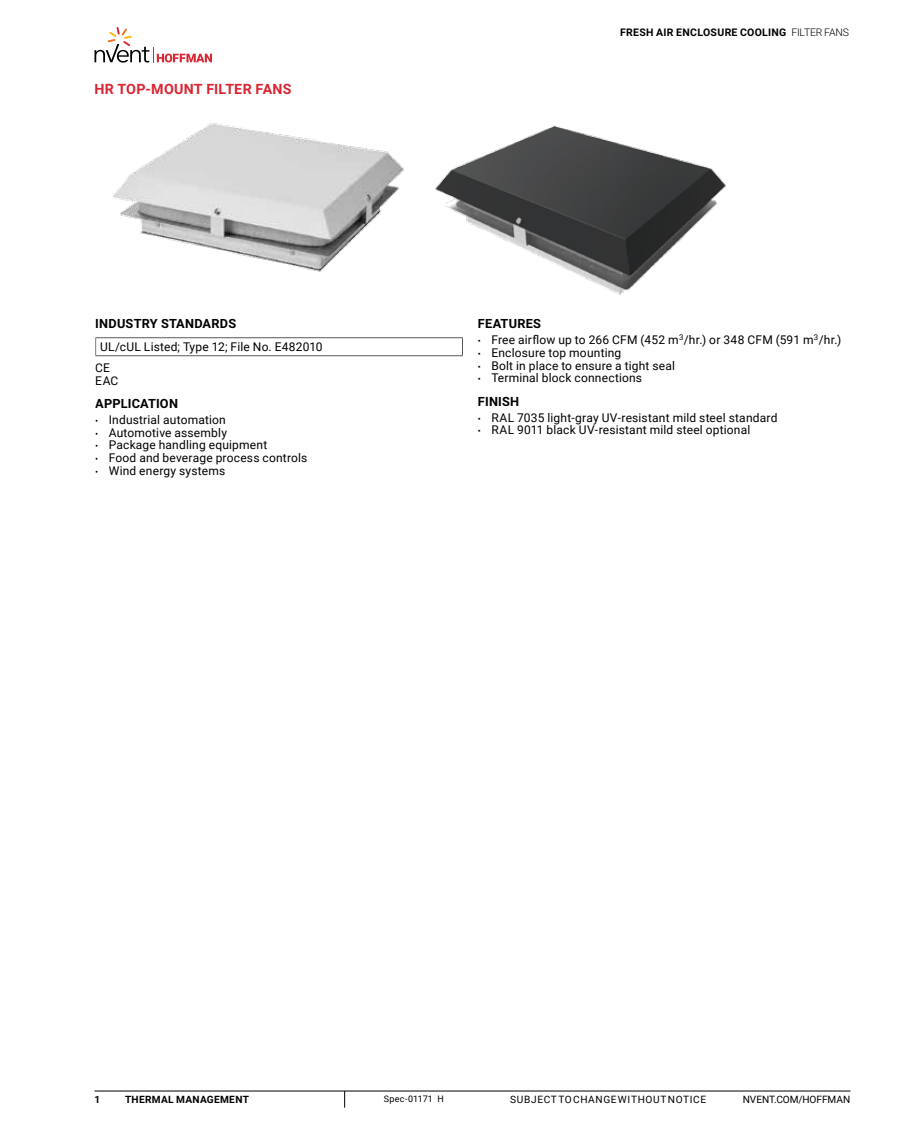
<style>
.page{position:relative;width:918px;height:1134px;background:#fff}
.page>*{position:absolute;margin:0;border:0;box-sizing:border-box;transform-origin:0 0}
.t1{font:700 14.25px "Roboto";letter-spacing:.015em;color:#d92632}
.t2{font:700 12.75px "Roboto";letter-spacing:.015em;color:#000}
.t3{font:12px/20.7px "Roboto";letter-spacing:.015em;color:#000}
.t4{font:700 10.5px "Roboto";letter-spacing:.025em;color:#000}
.t5{font:10.2px "Roboto";letter-spacing:.06em;color:#000}
.t6{font:700 10.2px "Roboto";letter-spacing:.03em;color:#000}
.t7{font:10.2px "Roboto";letter-spacing:-.005em;color:#000}
.t8{font:9px "Roboto";letter-spacing:.015em;color:#000}
.s1{font-size:9px}
.s2{font-weight:300}
</style>
<div class="page">
<svg style="left:95px;top:27px;width:117px;height:36px"></svg>
<hr style="left:94px;top:1091px;width:756px;height:1px;background:#000">
<svg style="left:344px;top:1091px;width:1px;height:17px"></svg>
<img style="left:113px;top:123px;width:291px;height:149px">
<img style="left:435px;top:125px;width:291px;height:170px">
<hr style="left:95px;top:337px;width:368px;height:1px;background:#58595b">
<hr style="left:95px;top:355px;width:368px;height:1px;background:#58595b">
<svg style="left:462px;top:338px;width:1px;height:17px"></svg>
<p class="t1" style="left:94px;top:79px;width:199px">HR TOP-MOUNT FILTER FANS</p>
<p class="t2" style="left:95px;top:315px;width:142px">IN DUSTRY STANDARDS</p>
<p class="t3" style="left:95px;top:336px;width:229px;text-indent:5px">UL/cUL Listed; Type 12; File N o. E482010<br>CE</p>
<p class="t3" style="left:95px;top:370px;width:23px">EAC</p>
<p class="t2" style="left:95px;top:394px;width:17px">APPLIC</p>
<p class="t2" style="left:140px;top:394px;width:24px">ATION</p>
<p class="t3" style="left:95px;top:409px;width:132px"><span class="s1">•</span> Industrial automation</p>
<p class="t3" style="left:95px;top:422px;width:133px"><span class="s1">•</span> Automotive assembly</p>
<p class="t3" style="left:95px;top:434px;width:174px"><span class="s1">•</span> Package handling equipment</p>
<p class="t3" style="left:95px;top:447px;width:214px"><span class="s1">•</span> Food and beverage process controls</p>
<p class="t3" style="left:95px;top:460px;width:132px"><span class="s1">•</span> Wind energy systems</p>
<p class="t4" style="left:620px;top:25px;width:230px">FRESH AIR ENCLOSURE COOLING <span class="s2">FILTER FANS</span></p>
<p class="t2" style="left:478px;top:315px;width:40px">FEATURES</p>
<p class="t3" style="left:478px;top:329px;width:365px"><span class="s1">•</span> Free airflow up to 266 CFM (452 m<sup>3</sup>/hr.) or 348 CFM (591 m<sup>3</sup>/hr.)</p>
<p class="t3" style="left:478px;top:342px;width:145px"><span class="s1">•</span> Enclosure top mounting</p>
<p class="t3" style="left:478px;top:355px;width:199px"><span class="s1">•</span> Bolt in place to ensure a tight seal</p>
<p class="t3" style="left:478px;top:367px;width:166px"><span class="s1">•</span> Terminal block connections</p>
<p class="t2" style="left:478px;top:392px;width:15px">FINISH</p>
<p class="t3" style="left:478px;top:407px;width:301px"><span class="s1">•</span> RAL 7035 light-gray UV-resistant mild steel standard</p>
<p class="t3" style="left:478px;top:419px;width:274px"><span class="s1">•</span> RAL 9011 black UV-resistant mild steel optional</p>
<p class="t6" style="left:95px;top:1092px;width:7px">1</p>
<p class="t6" style="left:125px;top:1092px;width:123px">THERMAL MANAGEMENT</p>
<p class="t8" style="left:384px;top:1093px;width:62px">Spec-01171 H</p>
<p class="t5" style="left:510px;top:1092px;width:197px">SUBJECT TO CHANGE WITHOUT NOTICE</p>
<p class="t7" style="left:743px;top:1092px;width:107px">nVent.com/HOFFMAN</p>
</div>
